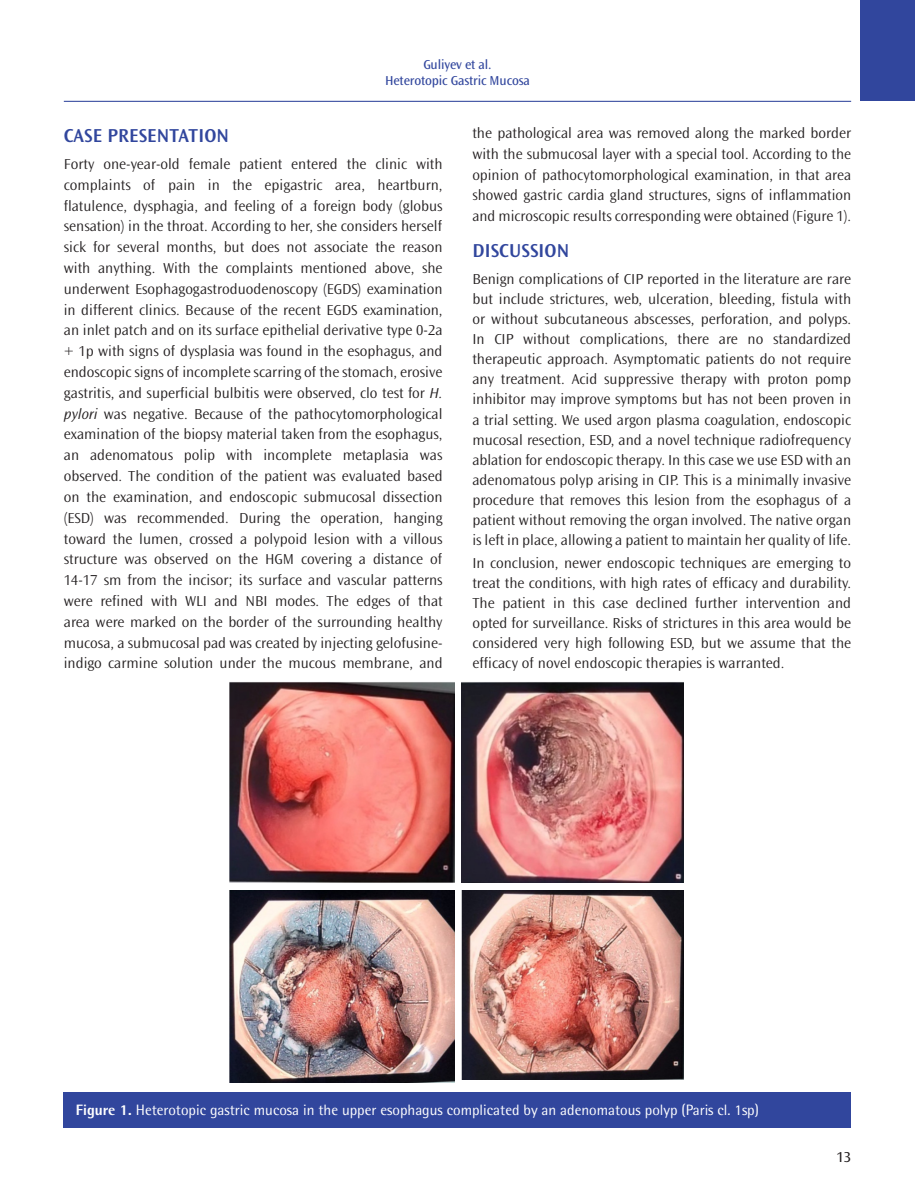
<style>
.page{position:relative;width:915px;height:1191px;background:#fff}
.page>*{position:absolute;margin:0;border:0;box-sizing:border-box;transform-origin:0 0}
.ANA_BASLIK{font:600 19.5px "Ocean Sans Std";letter-spacing:.01em;color:#31469d}
.YAZI{font:300 15px/20.9px "Ocean Sans Std";color:#231f20;text-align:justify}
.RESİM-ALTI{font:15px "Rotis Semi Sans Std";color:#fff}
.t1{font:15px "Ocean Sans Std";color:#231f20}
.t2{font:13.5px/16.2px "Ocean Sans Std";letter-spacing:-.01em;color:#31469d;text-align:center}
.s1{font-style:italic}
.s2{font-weight:800}
</style>
<div class="page">
<hr style="left:64px;top:101px;width:786px;height:1px;background:#31469d">
<div style="left:859px;top:0;width:55px;height:101px;background:#31469d"></div>
<img style="left:230px;top:682px;width:224px;height:200px">
<img style="left:230px;top:890px;width:224px;height:192px">
<img style="left:461px;top:682px;width:222px;height:200px">
<img style="left:461px;top:890px;width:222px;height:189px">
<div style="left:63px;top:1092px;width:787px;height:36px;background:#31469d"></div>
<p class="t2" style="left:385px;top:57px;width:146px">Guliyev et al.<br>Heterotopic Gastric Mucosa</p>
<p class="ANA_BASLIK" style="left:64px;top:124px;width:167px">CASE PRESENTATION</p>
<p class="YAZI" style="left:64px;top:154px;width:380px">Forty one-year-old female patient entered the clinic with complaints of pain in the epigastric area, heartburn, flatulence, dysphagia, and feeling of a foreign body (globus sensation) in the throat. According to her, she considers herself sick for several months, but does not associate the reason with anything. With the complaints mentioned above, she underwent Esophagogastroduodenoscopy (EGDS) examination in different clinics. Because of the recent EGDS examination, an inlet patch and on its surface epithelial derivative type 0-2a + 1p with signs of dysplasia was found in the esophagus, and endoscopic signs of incomplete scarring of the stomach, erosive gastritis, and superficial bulbitis were observed, clo test for <span class="s1">H. pylori</span> was negative. Because of the pathocytomorphological examination of the biopsy material taken from the esophagus, an adenomatous polip with incomplete metaplasia was observed. The condition of the patient was evaluated based on the examination, and endoscopic submucosal dissection (ESD) was recommended. During the operation, hanging toward the lumen, crossed a polypoid lesion with a villous structure was observed on the HGM covering a distance of 14-17 sm from the incisor; its surface and vascular patterns were refined with WLI and NBI modes. The edges of that area were marked on the border of the surrounding healthy mucosa, a submucosal pad was created by injecting gelofusine&shy;indigo carmine solution under the mucous membrane, and</p>
<p class="YAZI" style="left:472px;top:123px;width:380px">the pathological area was removed along the marked border with the submucosal layer with a special tool. According to the opinion of pathocytomorphological examination, in that area showed gastric cardia gland structures, signs of inflammation and microscopic results corresponding were obtained (Figure 1).</p>
<p class="ANA_BASLIK" style="left:472px;top:240px;width:98px">DISCUSSION</p>
<p class="YAZI" style="left:472px;top:269px;width:380px;line-height:20.1px">Benign complications of CIP reported in the literature are rare but include strictures, web, ulceration, bleeding, fistula with or without subcutaneous abscesses, perforation, and polyps.<br>In CIP without complications, there are no standardized therapeutic approach. Asymptomatic patients do not require any treatment. Acid suppressive therapy with proton pomp inhibitor may improve symptoms but has not been proven in a trial setting. We used argon plasma coagulation, endoscopic mucosal resection, ESD, and a novel technique radiofrequency ablation for endoscopic therapy. In this case we use ESD with an adenomatous polyp arising in CIP. This is a minimally invasive procedure that removes this lesion from the esophagus of a patient without removing the organ involved. The native organ is left in place, allowing a patient to maintain her quality of life.</p>
<p class="YAZI" style="left:472px;top:553px;width:380px;line-height:20.1px">In conclusion, newer endoscopic techniques are emerging to treat the conditions, with high rates of efficacy and durability.<br>The patient in this case declined further intervention and opted for surveillance. Risks of strictures in this area would be considered very high following ESD, but we assume that the efficacy of novel endoscopic therapies is warranted.</p>
<p class="RESİM-ALTI" style="left:76px;top:1101px;width:684px"><span class="s2">Figure 1.</span> Heterotopic gastric mucosa in the upper esophagus complicated by an adenomatous polyp (Paris cl. 1sp)</p>
<p class="t1" style="left:836px;top:1148px;width:16px">13</p>
</div>
